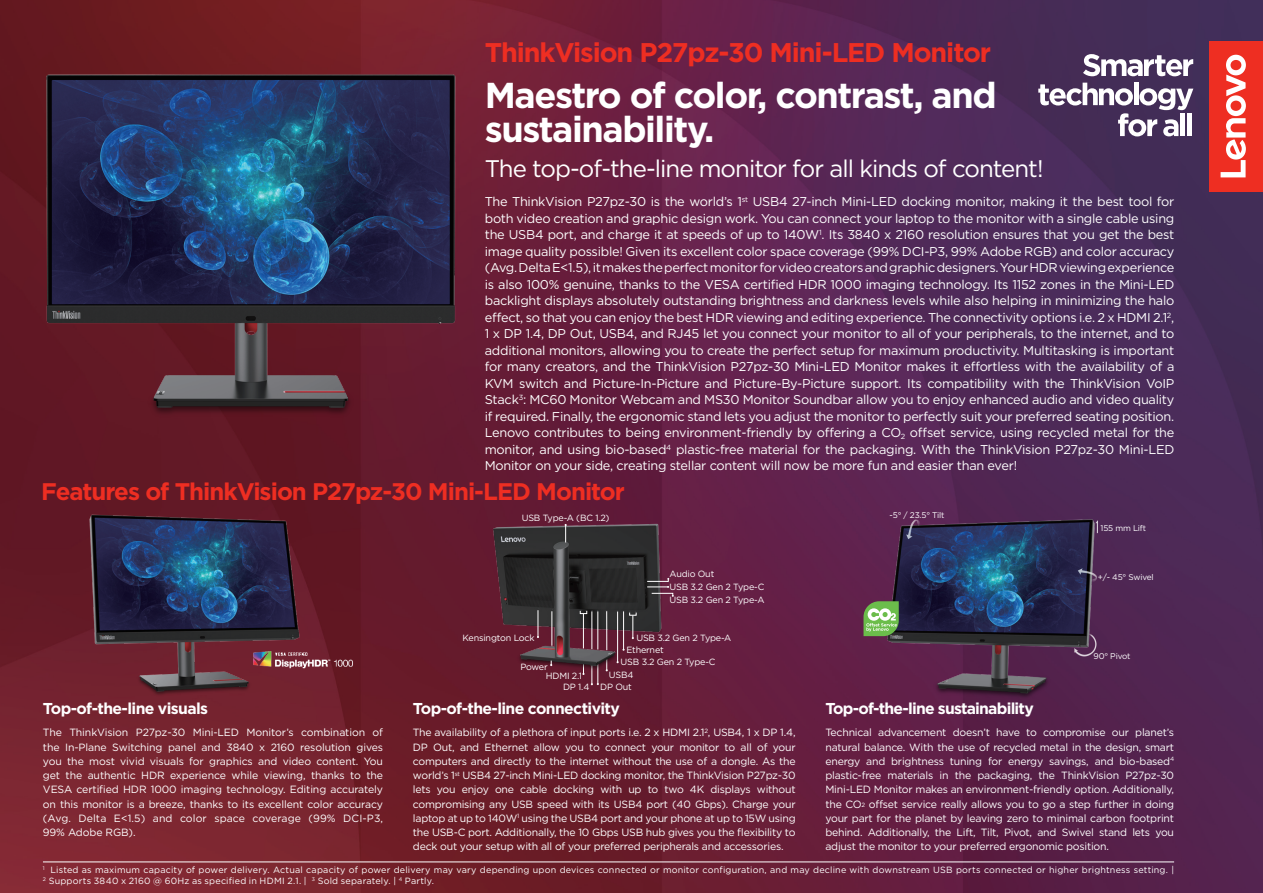
<style>
.page{position:relative;width:1263px;height:893px;background:#fff}
.page>*{position:absolute;margin:0;border:0;box-sizing:border-box;transform-origin:0 0}
.t1{font:700 36px/34.5px "Gotham";letter-spacing:-.04em;color:#fff}
.t2{font:700 27px "Gotham";letter-spacing:-.04em;color:#ee2e22}
.t3{font:24px "Gotham";letter-spacing:-.04em;color:#fff}
.t4{font:700 24px "Gotham";letter-spacing:-.04em;color:#ee2e22}
.t5{font:700 15.75px "Gotham";letter-spacing:-.04em;color:#fff}
.t6{font:12.75px/16.5px "Gotham";letter-spacing:-.02em;color:#fff;text-align:justify}
.t7{font:10.5px/14.2px "Gotham";letter-spacing:-.02em;color:#fff;text-align:justify}
.t8{font:9px/10.8px "Gotham";letter-spacing:.015em;color:#fff}
.t9{font:9px/8.7px "Gotham";letter-spacing:-.02em;color:#fff}
.t10{font:8.25px "Gotham";letter-spacing:-.02em;color:#fff}
.s1{font-size:6.15px}
</style>
<div class="page">
<img style="left:0;top:0;width:1263px;height:893px">
<hr style="left:43px;top:861px;width:1131px;height:1px;background:#fff">
<svg style="left:1083px;top:54px;width:110px;height:22px"></svg>
<svg style="left:1038px;top:83px;width:155px;height:53px"></svg>
<div style="left:1180px;top:114px;width:5px;height:22px;background:#fff"></div>
<div style="left:1187px;top:114px;width:5px;height:22px;background:#fff"></div>
<div style="left:1209px;top:41px;width:50px;height:150px;background:#ee2e22"></div>
<svg style="left:1220px;top:55px;width:26px;height:122px"></svg>
<div style="left:1256px;top:41px;width:7px;height:150px;background:#ee2e22"></div>
<img style="left:40px;top:64px;width:420px;height:355px">
<img style="left:82px;top:508px;width:229px;height:190px">
<img style="left:880px;top:512px;width:218px;height:189px">
<svg style="left:863px;top:601px;width:36px;height:35px"></svg>
<img style="left:250px;top:649px;width:105px;height:21px">
<svg style="left:591px;top:670px;width:8px;height:15px"></svg>
<img style="left:474px;top:520px;width:210px;height:150px">
<svg style="left:565px;top:524px;width:2px;height:18px"></svg>
<svg style="left:537px;top:610px;width:2px;height:28px"></svg>
<hr style="left:597px;top:611px;width:1px;height:38px;background:#fff">
<hr style="left:606px;top:611px;width:1px;height:39px;background:#fff">
<hr style="left:617px;top:612px;width:1px;height:50px;background:#fff">
<hr style="left:623px;top:611px;width:1px;height:39px;background:#fff">
<hr style="left:551px;top:611px;width:1px;height:35px;background:#fff">
<svg style="left:629px;top:612px;width:7px;height:27px"></svg>
<hr style="left:583px;top:614px;width:1px;height:34px;background:#fff">
<svg style="left:580px;top:610px;width:7px;height:4px"></svg>
<hr style="left:591px;top:611px;width:1px;height:38px;background:#fff">
<svg style="left:646px;top:578px;width:28px;height:19px"></svg>
<h2 class="t2" style="left:485px;top:35px;width:508px">ThinkVision P27pz-30 Mini-LED Monitor</h2>
<h1 class="t1" style="left:485px;top:77px;width:513px">Maestro of color, contrast, and sustainability.</h1>
<h3 class="t3" style="left:485px;top:153px;width:560px">The top-of-the-line monitor for all kinds of content!</h3>
<p class="t6" style="left:485px;top:193px;width:691px">The ThinkVision P27pz-30 is the world’s 1<sup>st</sup> USB4 27-inch Mini-LED docking monitor, making it the best tool for both video creation and graphic design work. You can connect your laptop to the monitor with a single cable using the USB4 port, and charge it at speeds of up to 140W<sup>1</sup>. Its 3840 x 2160 resolution ensures that you get the best image quality possible! Given its excellent color space coverage (99% DCI-P3, 99% Adobe RGB) and color accuracy (Avg. Delta E&lt;1.5), it makes the perfect monitor for video creators and graphic designers. Your HDR viewing experience is also 100% genuine, thanks to the VESA certified HDR 1000 imaging technology. Its 1152 zones in the Mini-LED backlight displays absolutely outstanding brightness and darkness levels while also helping in minimizing the halo effect, so that you can enjoy the best HDR viewing and editing experience. The connectivity options i.e. 2 x HDMI 2.1<sup>2</sup>, 1 x DP 1.4, DP Out, USB4, and RJ45 let you connect your monitor to all of your peripherals, to the internet, and to additional monitors, allowing you to create the perfect setup for maximum productivity. Multitasking is important for many creators, and the ThinkVision P27pz-30 Mini-LED Monitor makes it effortless with the availability of a KVM switch and Picture-In-Picture and Picture-By-Picture support. Its compatibility with the ThinkVision VoIP Stack<sup>3</sup>: MC60 Monitor Webcam and MS30 Monitor Soundbar allow you to enjoy enhanced audio and video quality if required. Finally, the ergonomic stand lets you adjust the monitor to perfectly suit your preferred seating position.<br>Lenovo contributes to being environment-friendly by offering a CO<sub>2</sub> offset service, using recycled metal for the monitor, and using bio-based<sup>4</sup> plastic-free material for the packaging. With the ThinkVision P27pz-30 Mini-LED Monitor on your side, creating stellar content will now be more fun and easier than ever!</p>
<h3 class="t4" style="left:41px;top:476px;width:585px">Features of ThinkVision P27pz-30 Mini-LED Monitor</h3>
<p class="t9" style="left:522px;top:513px;width:89px">USB Type-A (BC 1.2)</p>
<p class="t9" style="left:669px;top:569px;width:46px">Audio Out</p>
<p class="t9" style="left:669px;top:595px;width:96px">USB 3.2 Gen 2 Type-A</p>
<p class="t9" style="left:669px;top:582px;width:96px">USB 3.2 Gen 2 Type-C</p>
<p class="t5" style="left:43px;top:698px;width:167px">Top-of-the-line visuals</p>
<p class="t7" style="left:43px;top:725px;width:342px">The ThinkVision P27pz-30 Mini-LED Monitor’s combination of the In-Plane Switching panel and 3840 x 2160 resolution gives you the most vivid visuals for graphics and video content. You get the authentic HDR experience while viewing, thanks to the VESA certified HDR 1000 imaging technology. Editing accurately on this monitor is a breeze, thanks to its excellent color accuracy (Avg. Delta E&lt;1.5) and color space coverage (99% DCI-P3, 99% Adobe RGB).</p>
<p class="t9" style="left:463px;top:633px;width:74px">Kensington Lock</p>
<p class="t9" style="left:636px;top:633px;width:96px">USB 3.2 Gen 2 Type-A</p>
<p class="t9" style="left:621px;top:657px;width:96px">USB 3.2 Gen 2 Type-C</p>
<p class="t9" style="left:626px;top:645px;width:39px">Ethernet</p>
<p class="t9" style="left:546px;top:662px;width:38px;text-indent:-25px">Power<br>HDMI 2.1</p>
<p class="t8" style="left:563px;top:681px;width:70px">DP 1.4 DP Out</p>
<p class="t8" style="left:609px;top:669px;width:26px">USB4</p>
<p class="t5" style="left:413px;top:698px;width:209px">Top-of-the-line connectivity</p>
<p class="t7" style="left:413px;top:725px;width:384px">The availability of a plethora of input ports i.e. 2 x HDMI 2.1<sup>2</sup>, USB4, 1 x DP 1.4, DP Out, and Ethernet allow you to connect your monitor to all of your computers and directly to the internet without the use of a dongle. As the world’s 1<sup>st</sup> USB4 27-inch Mini-LED docking monitor, the ThinkVision P27pz-30 lets you enjoy one cable docking with up to two 4K displays without compromising any USB speed with its USB4 port (40 Gbps). Charge your laptop at up to 140W<sup>1</sup> using the USB4 port and your phone at up to 15W using the USB-C port. Additionally, the 10 Gbps USB hub gives you the flexibility to deck out your setup with all of your preferred peripherals and accessories.</p>
<p class="t10" style="left:890px;top:509px;width:56px">-5° / 23.5° Tilt</p>
<p class="t10" style="left:1100px;top:523px;width:47px">155 mm Lift</p>
<p class="t10" style="left:1098px;top:572px;width:58px">+/- 45° Swivel</p>
<p class="t10" style="left:1093px;top:651px;width:39px">90° Pivot</p>
<p class="t5" style="left:825px;top:698px;width:210px">Top-of-the-line sustainability</p>
<p class="t7" style="left:825px;top:725px;width:350px">Technical advancement doesn’t have to compromise our planet’s natural balance. With the use of recycled metal in the design, smart energy and brightness tuning for energy savings, and bio-based<sup>4 </sup>plastic-free materials in the packaging, the ThinkVision P27pz-30<br>Mini-LED Monitor makes an environment-friendly option. Additionally, the CO<span class="s1">2</span> offset service really allows you to go a step further in doing your part for the planet by leaving zero to minimal carbon footprint behind. Additionally, the Lift, Tilt, Pivot, and Swivel stand lets you adjust the monitor to your preferred ergonomic position.</p>
<p class="t8" style="left:43px;top:864px;width:1133px"><sup>1</sup> Listed as maximum capacity of power delivery. Actual capacity of power delivery may vary depending upon devices connected or monitor configuration, and may decline with downstream USB ports connected or higher brightness setting. |<br><sup>2</sup> Supports 3840 x 2160 @ 60Hz as specified in HDMI 2.1. | <sup>3</sup> Sold separately. | <sup>4</sup> Partly.</p>
</div>
